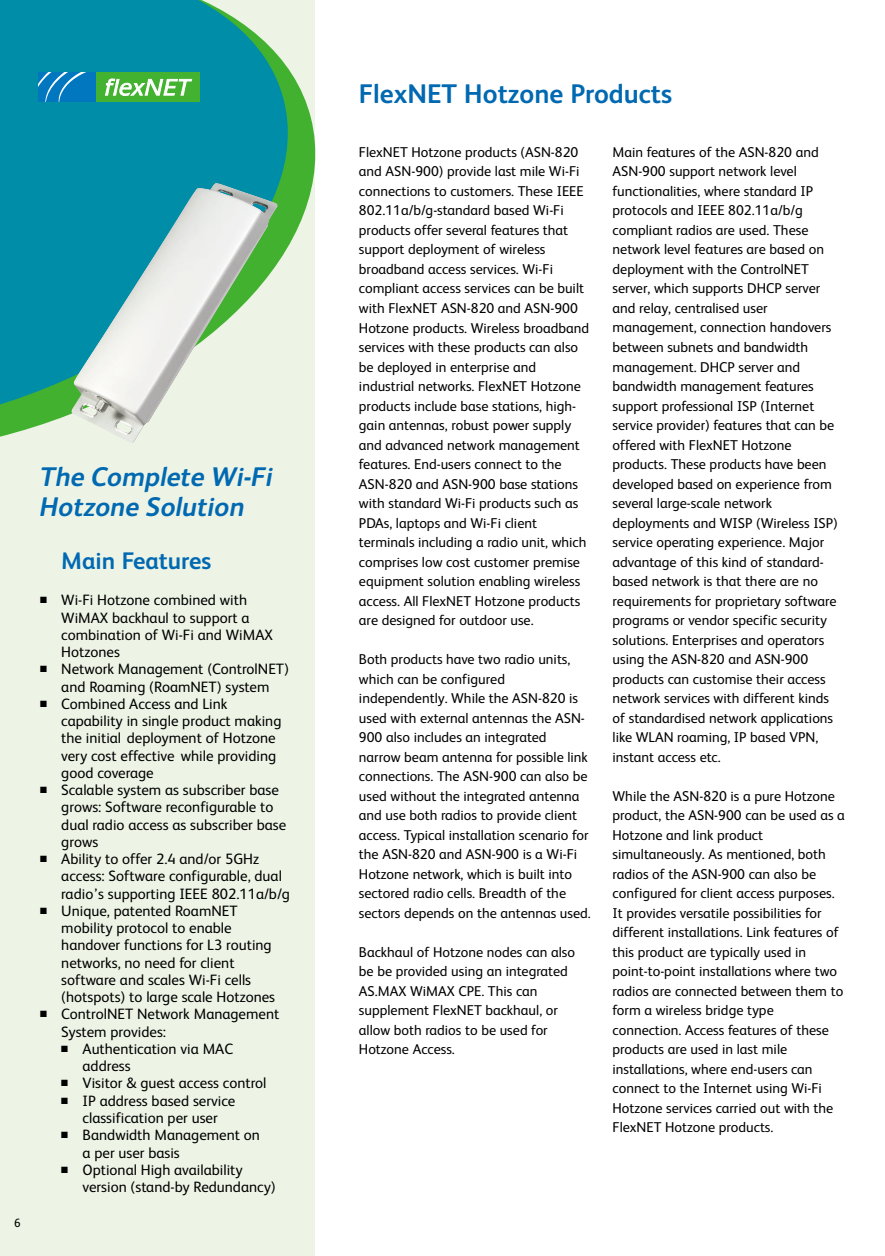
<style>
.page{position:relative;width:885px;height:1256px;background:#fff}
.page>*{position:absolute;margin:0;border:0;box-sizing:border-box;transform-origin:0 0}
.t1{font:italic 700 27px/30px "FS Albert";color:#0169b1}
.t2{font:700 27px "FS Albert";color:#0169b1}
.t3{font:700 24px "FS Albert";color:#0169b1}
.t4{font:15px/17.2px "FS Albert";color:#000}
.t5{font:14.25px/19.5px "FS Albert";color:#000}
.t6{font:12px "FS Albert";color:#000}
</style>
<div class="page">
<svg style="left:0;top:0;width:316px;height:1256px;background:#baddd4"></svg>
<p class="t6" style="left:14px;top:1218px;width:8px">6</p>
<h1 class="t1" style="left:40px;top:464px;width:234px">The Complete Wi-Fi<br>Hotzone Solution</h1>
<h2 class="t3" style="left:61px;top:552px;width:152px">Main Features</h2>
<p class="t4" style="left:61px;top:593px;width:213px;text-indent:-21px">■ Wi-Fi Hotzone combined with<br>WiMAX backhaul to support a combination of Wi-Fi and WiMAX<br>Hotzones</p>
<p class="t4" style="left:40px;top:662px;width:251px;text-align:center">■ Network Management (ControlNET) and Roaming (RoamNET) system</p>
<p class="t4" style="left:61px;top:697px;width:222px;text-indent:-21px">■ Combined Access and Link capability in single product making the initial deployment of Hotzone very cost effective while providing good coverage</p>
<p class="t4" style="left:61px;top:783px;width:227px;text-indent:-21px">■ Scalable system as subscriber base grows: Software reconfigurable to dual radio access as subscriber base grows</p>
<p class="t4" style="left:61px;top:852px;width:230px;text-indent:-21px">■ Ability to offer 2.4 and/or 5GHz access: Software configurable, dual radio’s supporting IEEE 802.11a/b/g</p>
<p class="t4" style="left:61px;top:904px;width:215px;text-indent:-21px">■ Unique, patented RoamNET mobility protocol to enable handover functions for L3 routing networks, no need for client software and scales Wi-Fi cells (hotspots) to large scale Hotzones</p>
<p class="t4" style="left:61px;top:1007px;width:220px;text-indent:-21px">■ ControlNET Network Management<br>System provides:</p>
<p class="t4" style="left:83px;top:1042px;width:152px;text-indent:-21px">■ Authentication via MAC address</p>
<p class="t4" style="left:61px;top:1076px;width:207px">■ Visitor &amp; guest access control</p>
<p class="t4" style="left:61px;top:1093px;width:176px;text-align:center">■ IP address based service classification per user</p>
<p class="t4" style="left:83px;top:1128px;width:179px;text-indent:-21px">■ Bandwidth Management on a per user basis</p>
<p class="t4" style="left:83px;top:1162px;width:195px;text-indent:-21px">■ Optional High availability version (stand-by Redundancy)</p>
<h1 class="t2" style="left:359px;top:84px;width:315px">FlexNET Hotzone Products</h1>
<p class="t5" style="left:359px;top:144px;width:232px">FlexNET Hotzone products (ASN-820 and ASN-900) provide last mile Wi-Fi connections to customers. These IEEE 802.11a/b/g-standard based Wi-Fi products offer several features that support deployment of wireless broadband access services. Wi-Fi compliant access services can be built with FlexNET ASN-820 and ASN-900<br>Hotzone products. Wireless broadband services with these products can also be deployed in enterprise and industrial networks. FlexNET Hotzone products include base stations, high&shy;gain antennas, robust power supply and advanced network management features. End-users connect to the ASN-820 and ASN-900 base stations with standard Wi-Fi products such as PDAs, laptops and Wi-Fi client terminals including a radio unit, which comprises low cost customer premise equipment solution enabling wireless access. All FlexNET Hotzone products are designed for outdoor use.</p>
<p class="t5" style="left:359px;top:651px;width:233px">Both products have two radio units, which can be configured independently. While the ASN-820 is used with external antennas the ASN-900 also includes an integrated narrow beam antenna for possible link connections. The ASN-900 can also be used without the integrated antenna and use both radios to provide client access. Typical installation scenario for the ASN-820 and ASN-900 is a Wi-Fi Hotzone network, which is built into sectored radio cells. Breadth of the sectors depends on the antennas used.</p>
<p class="t5" style="left:359px;top:943px;width:218px">Backhaul of Hotzone nodes can also be be provided using an integrated<br>AS.MAX WiMAX CPE. This can supplement FlexNET backhaul, or allow both radios to be used for<br>Hotzone Access.</p>
<p class="t5" style="left:613px;top:144px;width:227px">Main features of the ASN-820 and ASN-900 support network level functionalities, where standard IP protocols and IEEE 802.11a/b/g compliant radios are used. These network level features are based on deployment with the ControlNET server, which supports DHCP server and relay, centralised user management, connection handovers between subnets and bandwidth management. DHCP server and bandwidth management features support professional ISP (Internet service provider) features that can be offered with FlexNET Hotzone products. These products have been developed based on experience from several large-scale network deployments and WISP (Wireless ISP) service operating experience. Major advantage of this kind of standard&shy;based network is that there are no requirements for proprietary software programs or vendor specific security solutions. Enterprises and operators using the ASN-820 and ASN-900 products can customise their access network services with different kinds of standardised network applications like WLAN roaming, IP based VPN, instant access etc.</p>
<p class="t5" style="left:613px;top:787px;width:234px">While the ASN-820 is a pure Hotzone product, the ASN-900 can be used as a Hotzone and link product simultaneously. As mentioned, both radios of the ASN-900 can also be configured for client access purposes.<br>It provides versatile possibilities for different installations. Link features of this product are typically used in point-to-point installations where two radios are connected between them to form a wireless bridge type connection. Access features of these products are used in last mile installations, where end-users can connect to the Internet using Wi-Fi Hotzone services carried out with the FlexNET Hotzone products.</p>
</div>
